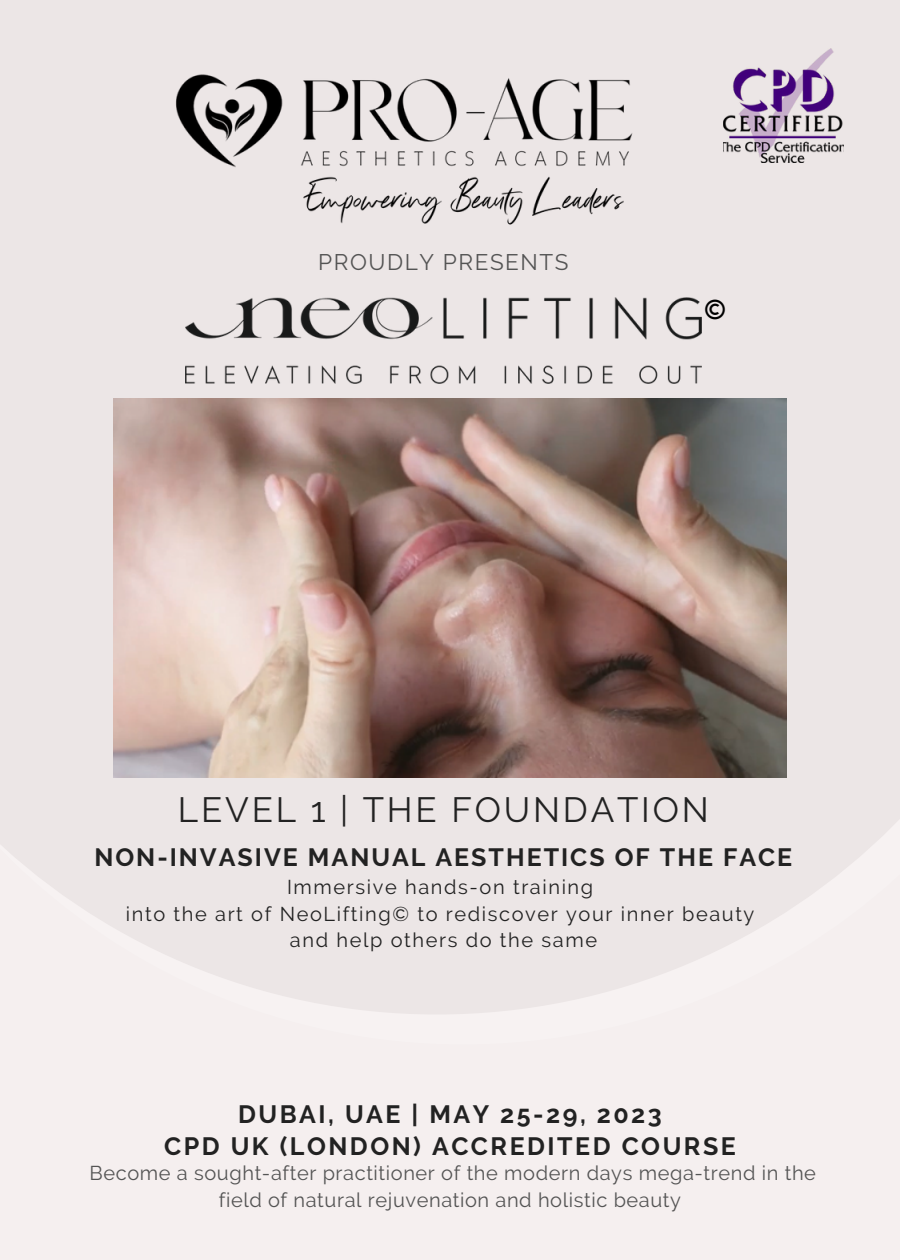
<style>
.page{position:relative;width:900px;height:1260px;background:#ece6e6}
.page>*{position:absolute;margin:0;border:0;box-sizing:border-box;transform-origin:0 0}
.t1{font:35px "Raleway";letter-spacing:.08em;color:#222}
.t2{font:700 25px/32px "Raleway";letter-spacing:.1em;color:#222;text-align:center}
.t3{font:700 25px "Raleway";letter-spacing:.08em;color:#222}
.t4{font:23.5px "Arvo";color:#000}
.t5{font:22.5px "Raleway";letter-spacing:.07em;color:#545454}
.t6{font:20px/26.8px "Raleway";letter-spacing:.03em;color:#545454;text-align:center}
.t7{font:20px/26.8px "Raleway";letter-spacing:.08em;color:#222;text-align:center}
</style>
<div class="page">
<img style="left:175px;top:74px;width:458px;height:151px">
<img style="left:186px;top:298px;width:515px;height:86px">
<img style="left:723px;top:48px;width:120px;height:115px">
<img style="left:113px;top:398px;width:673px;height:379px">
<p class="t5" style="left:318px;top:249px;width:252px">PROUDLY PRESENTS</p>
<p class="t4" style="left:704px;top:296px;width:23px">©</p>
<h1 class="t1" style="left:178px;top:789px;width:532px">LEVEL 1 | THE FOUNDATION</h1>
<p class="t3" style="left:94px;top:842px;width:699px">NON-INVASIVE MANUAL AESTHETICS OF THE FACE</p>
<p class="t7" style="left:126px;top:874px;width:630px">Immersive hands-on training<br>into the art of NeoLifting© to rediscover your inner beauty and help others do the same</p>
<p class="t2" style="left:164px;top:1098px;width:573px">DUBAI, UAE | MAY 25-29, 2023<br>CPD UK (LONDON) ACCREDITED COURSE</p>
<p class="t6" style="left:90px;top:1160px;width:728px">Become a sought-after practitioner of the modern days mega-trend in the field of natural rejuvenation and holistic beauty</p>
</div>
